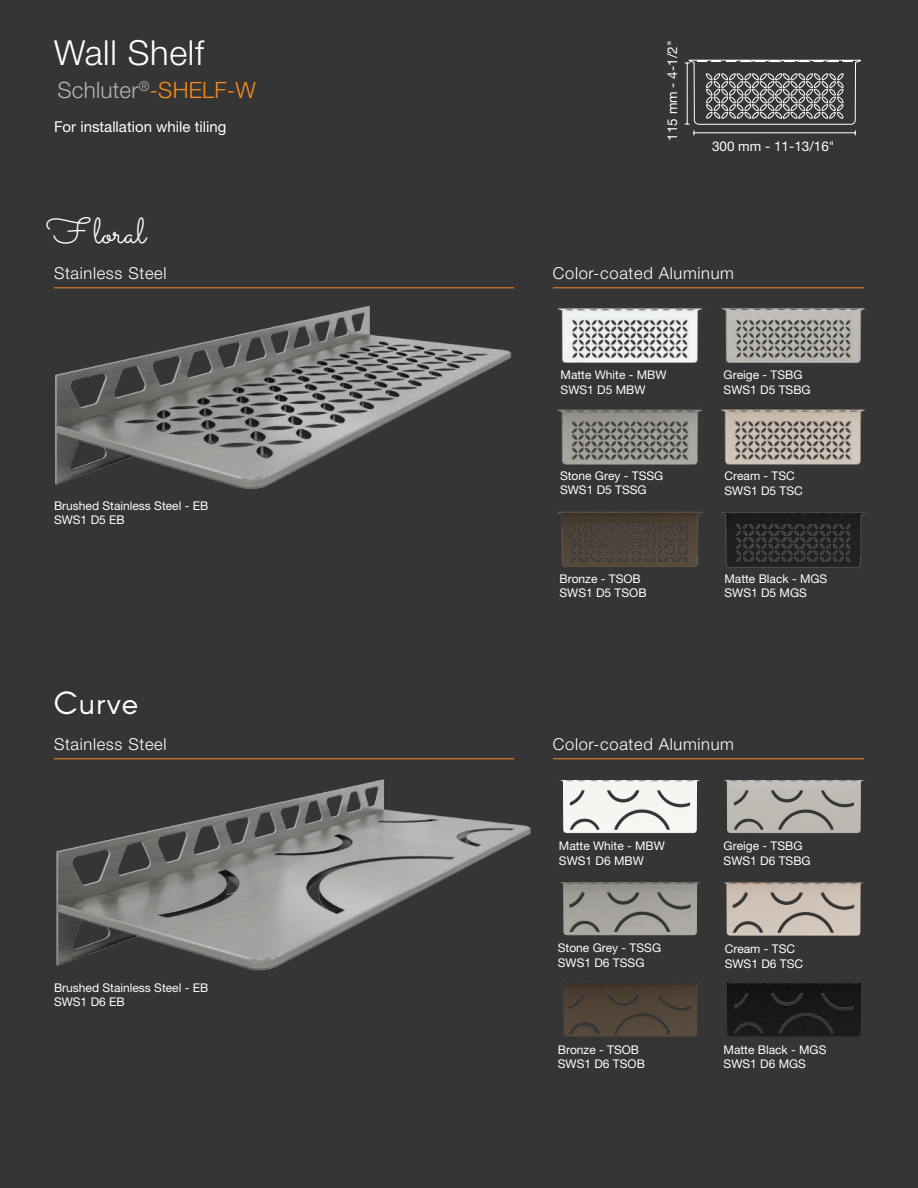
<style>
.page{position:relative;width:918px;height:1188px;background:#363536}
.page>*{position:absolute;margin:0;border:0;box-sizing:border-box;transform-origin:0 0}
.t1{font:36px "Sacramento";color:#fff}
.t2{font:300 34.5px "Helvetica Neue LT Pro";letter-spacing:.02em;color:#fff}
.t3{font:31.5px "Arcon";letter-spacing:.03em;color:#fff}
.t4{font:300 22.5px "Helvetica Neue LT Pro";letter-spacing:.01em;color:#b2b3b7}
.t5{font:300 16.5px "Helvetica Neue LT Pro";letter-spacing:.04em;color:#fff}
.t6{font:15px "Helvetica Neue LT Pro";color:#fff}
.t7{font:13.5px "Helvetica Neue LT Pro";color:#fff}
.t8{font:12px/14.4px "Helvetica Neue LT Pro";color:#fff}
.s1{color:#f68c1f}
</style>
<div class="page">
<img style="left:54px;top:287px;width:460px;height:202px">
<img style="left:54px;top:759px;width:477px;height:212px">
<svg style="left:685px;top:60px;width:176px;height:75px"></svg>
<hr style="left:687px;top:63px;width:1px;height:61px;background:#fff">
<img style="left:559px;top:780px;width:142px;height:53px">
<img style="left:724px;top:983px;width:140px;height:53px">
<img style="left:723px;top:780px;width:142px;height:53px">
<img style="left:723px;top:882px;width:141px;height:54px">
<img style="left:560px;top:983px;width:141px;height:53px">
<img style="left:560px;top:882px;width:141px;height:53px">
<img style="left:557px;top:308px;width:145px;height:55px">
<img style="left:722px;top:512px;width:143px;height:56px">
<img style="left:721px;top:308px;width:144px;height:55px">
<img style="left:721px;top:409px;width:145px;height:56px">
<img style="left:558px;top:511px;width:144px;height:56px">
<img style="left:558px;top:409px;width:144px;height:56px">
<hr style="left:553px;top:288px;width:311px;height:1px;background:#f68c1f">
<hr style="left:553px;top:758px;width:311px;height:1px;background:#f68c1f">
<hr style="left:54px;top:288px;width:460px;height:1px;background:#f68c1f">
<hr style="left:54px;top:758px;width:460px;height:1px;background:#f68c1f">
<h2 class="t2" style="left:54px;top:32px;width:151px">Wall Shelf</h2>
<h3 class="t4" style="left:57px;top:76px;width:200px">Schluter<sup>®</sup><span class="s1">-SHELF-W</span></h3>
<p class="t6" style="left:54px;top:118px;width:174px">For installation while tiling</p>
<h1 class="t1" style="left:46px;top:210px;width:101px">F loral</h1>
<h3 class="t5" style="left:54px;top:263px;width:114px">Stainless Steel</h3>
<p class="t8" style="left:54px;top:498px;width:156px">Brushed Stainless Steel - EB<br>SWS1 D5 EB</p>
<h3 class="t3" style="left:54px;top:683px;width:86px">Curve</h3>
<h3 class="t5" style="left:54px;top:734px;width:114px">Stainless Steel</h3>
<p class="t8" style="left:54px;top:980px;width:156px">Brushed Stainless Steel - EB<br>SWS1 D6 EB</p>
<p class="t7" style="left:664px;top:141px;width:102px;rotate:-90deg">115 mm - 4-1/2"</p>
<p class="t7" style="left:712px;top:138px;width:124px">300 mm - 11-13/16"</p>
<h3 class="t5" style="left:553px;top:263px;width:182px">Color-coated Aluminum</h3>
<p class="t8" style="left:561px;top:367px;width:108px">Matte White - MBW<br>SWS1 D5 MBW</p>
<p class="t8" style="left:724px;top:367px;width:89px">Greige - TSBG<br>SWS1 D5 TSBG</p>
<p class="t8" style="left:560px;top:468px;width:105px">Stone Grey - TSSG<br>SWS1 D5 TSSG</p>
<p class="t8" style="left:724px;top:469px;width:80px">Cream - TSC<br>SWS1 D5 TSC</p>
<p class="t8" style="left:560px;top:571px;width:89px">Bronze - TSOB<br>SWS1 D5 TSOB</p>
<p class="t8" style="left:724px;top:571px;width:104px">Matte Black - MGS<br>SWS1 D5 MGS</p>
<h3 class="t5" style="left:553px;top:734px;width:182px">Color-coated Aluminum</h3>
<p class="t8" style="left:559px;top:838px;width:108px">Matte White - MBW<br>SWS1 D6 MBW</p>
<p class="t8" style="left:724px;top:838px;width:89px">Greige - TSBG<br>SWS1 D6 TSBG</p>
<p class="t8" style="left:558px;top:941px;width:105px">Stone Grey - TSSG<br>SWS1 D6 TSSG</p>
<p class="t8" style="left:725px;top:942px;width:80px">Cream - TSC<br>SWS1 D6 TSC</p>
<p class="t8" style="left:558px;top:1042px;width:89px">Bronze - TSOB<br>SWS1 D6 TSOB</p>
<p class="t8" style="left:724px;top:1042px;width:104px">Matte Black - MGS<br>SWS1 D6 MGS</p>
</div>
